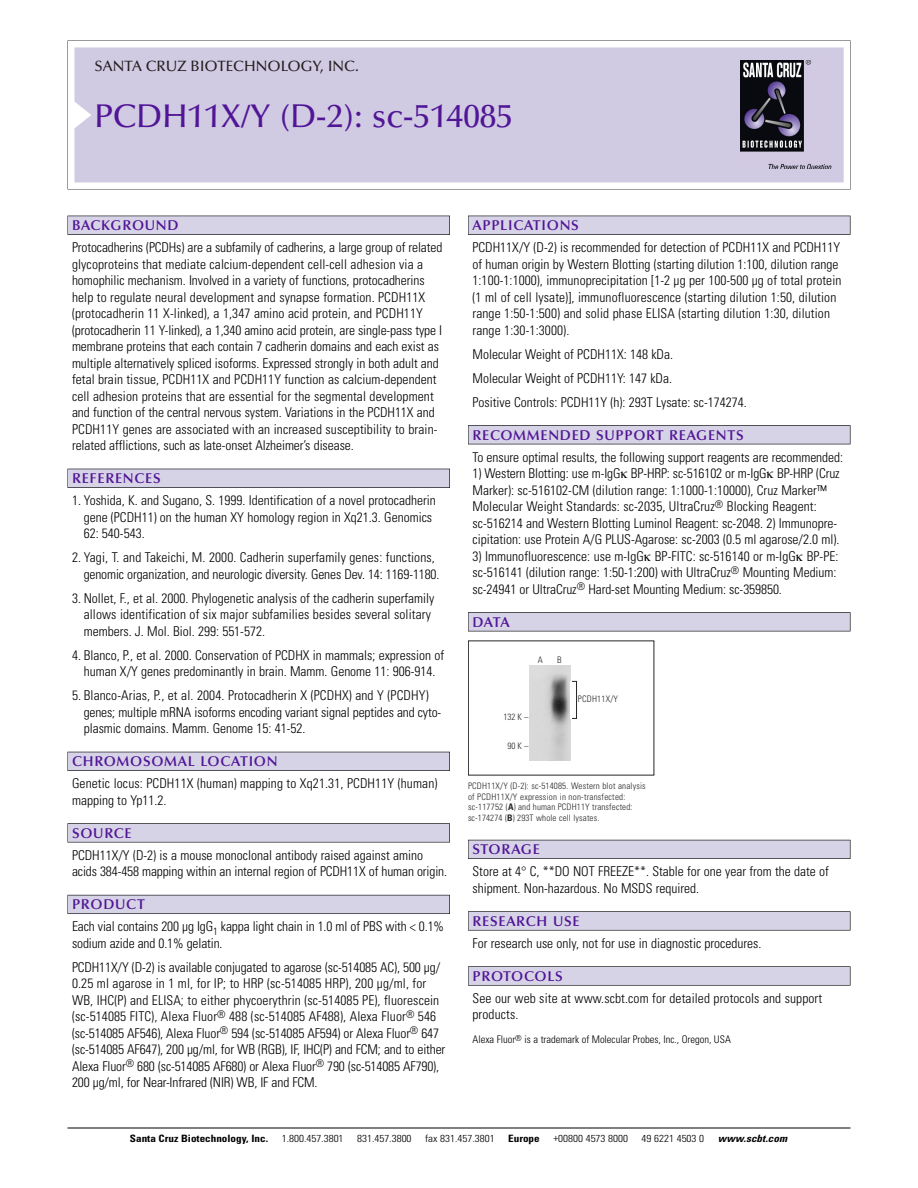
<style>
.page{position:relative;width:918px;height:1188px;background:#fff}
.page>*{position:absolute;margin:0;border:0;box-sizing:border-box;transform-origin:0 0}
.t1{font:500 33px "Optima";color:#511695}
.t2{font:500 15px "Optima";color:#231f20}
.t3{font:600 14.25px "Optima";letter-spacing:.05em;color:#511695}
.t4{font:300 condensed 13.5px/16.5px "Univers";color:#000}
.t5{font:300 condensed 10.5px "Univers";color:#000}
.t6{font:300 condensed 10.2px "Univers";color:#000;scale:1.1 1}
.t7{font:700 condensed 10.2px "Univers";color:#000;scale:1.1 1}
.t8{font:italic 700 condensed 10.2px "Univers";letter-spacing:.005em;color:#000;scale:1.1 1}
.t9{font:9px/10.5px "Univers Condensed Light+RQMNAX";letter-spacing:.02em;color:#272627}
.s1{font-family:"Univers Condensed Bold+USDBOF"}
</style>
<div class="page">
<svg style="left:68px;top:40px;width:783px;height:149px"></svg>
<div style="left:74px;top:47px;width:770px;height:135px;background:#d1cae3"></div>
<img style="left:741px;top:60px;width:90px;height:108px">
<div style="left:68px;top:216px;width:382px;height:19px;background:#525155"></div>
<div style="left:68px;top:216px;width:381px;height:18px;background:#d7d3e7"></div>
<div style="left:68px;top:469px;width:382px;height:19px;background:#515055"></div>
<div style="left:68px;top:469px;width:381px;height:18px;background:#d7d3e7"></div>
<div style="left:68px;top:752px;width:382px;height:19px;background:#525158"></div>
<div style="left:68px;top:752px;width:381px;height:18px;background:#d7d3e7"></div>
<div style="left:68px;top:823px;width:382px;height:19px;background:#575759"></div>
<div style="left:68px;top:824px;width:381px;height:18px;background:#d7d3e7"></div>
<div style="left:68px;top:895px;width:382px;height:19px;background:#5b5a62"></div>
<div style="left:68px;top:895px;width:381px;height:18px;background:#d7d3e7"></div>
<div style="left:468px;top:216px;width:382px;height:19px;background:#525155"></div>
<div style="left:468px;top:216px;width:382px;height:18px;background:#d7d3e7"></div>
<div style="left:468px;top:425px;width:382px;height:19px;background:#525155"></div>
<div style="left:468px;top:426px;width:382px;height:18px;background:#d7d3e7"></div>
<div style="left:468px;top:612px;width:382px;height:19px;background:#545357"></div>
<div style="left:468px;top:613px;width:382px;height:18px;background:#d7d3e7"></div>
<div style="left:468px;top:840px;width:382px;height:19px;background:#54535a"></div>
<div style="left:468px;top:840px;width:382px;height:18px;background:#d7d3e7"></div>
<svg style="left:468px;top:911px;width:382px;height:20px"></svg>
<div style="left:468px;top:912px;width:382px;height:18px;background:#d7d3e7"></div>
<div style="left:468px;top:966px;width:382px;height:20px;background:#666667"></div>
<div style="left:468px;top:967px;width:382px;height:18px;background:#d7d3e7"></div>
<hr style="left:68px;top:1128px;width:782px;height:1px;background:#000">
<img style="left:530px;top:666px;width:40px;height:95px">
<div style="left:572px;top:681px;width:5px;height:38px;border:1px solid #272627"></div>
<p class="t2" style="left:94px;top:61px;width:266px">SANTA CRUZ BIOTECHNOLOGY, INC.</p>
<h1 class="t1" style="left:94px;top:103px;width:420px">PCDH11X/Y (D-2): sc-514085</h1>
<p class="t3" style="left:72px;top:219px;width:108px">BACKGROUND</p>
<p class="t4" style="left:72px;top:240px;width:372px">Protocadherins (PCDHs) are a subfamily of cadherins, a large group of related glycoproteins that mediate calcium-dependent cell-cell adhesion via a homophilic mechanism. Involved in a variety of functions, protocadherins help to regulate neural development and synapse formation. PCDH11X (protocadherin 11 X-linked), a 1,347 amino acid protein, and PCDH11Y (protocadherin 11 Y-linked), a 1,340 amino acid protein, are single-pass type I membrane proteins that each contain 7 cadherin domains and each exist as multiple alternatively spliced isoforms. Expressed strongly in both adult and fetal brain tissue, PCDH11X and PCDH11Y function as calcium-dependent cell adhesion proteins that are essential for the segmental development and function of the central nervous system. Variations in the PCDH11X and PCDH11Y genes are associated with an increased susceptibility to brain&shy;related afflictions, such as late-onset Alzheimer’s disease.</p>
<p class="t3" style="left:72px;top:473px;width:90px">REFERENCES</p>
<p class="t4" style="left:84px;top:493px;width:354px;text-indent:-12px">1. Yoshida, K. and Sugano, S. 1999. Identification of a novel protocadherin gene (PCDH11) on the human XY homology region in Xq21.3. Genomics<br>62: 540-543.</p>
<p class="t4" style="left:84px;top:550px;width:357px;text-indent:-12px">2. Yagi, T. and Takeichi, M. 2000. Cadherin superfamily genes: functions, genomic organization, and neurologic diversity. Genes Dev. 14: 1169-1180.</p>
<p class="t4" style="left:84px;top:591px;width:352px;text-indent:-12px">3. Nollet, F., et al. 2000. Phylogenetic analysis of the cadherin superfamily allows identification of six major subfamilies besides several solitary members. J. Mol. Biol. 299: 551-572.</p>
<p class="t4" style="left:72px;top:648px;width:374px;text-align:center">4. Blanco, P., et al. 2000. Conservation of PCDHX in mammals; expression of human X/Y genes predominantly in brain. Mamm. Genome 11: 906-914.</p>
<p class="t4" style="left:84px;top:688px;width:359px;text-indent:-12px">5. Blanco-Arias, P., et al. 2004. Protocadherin X (PCDHX) and Y (PCDHY) genes; multiple mRNA isoforms encoding variant signal peptides and cyto&shy;plasmic domains. Mamm. Genome 15: 41-52.</p>
<p class="t3" style="left:72px;top:756px;width:207px">CHROMOSOMAL LOCATION</p>
<p class="t4" style="left:72px;top:776px;width:367px">Genetic locus: PCDH11X (human) mapping to Xq21.31, PCDH11Y (human) mapping to Yp11.2.</p>
<p class="t3" style="left:72px;top:827px;width:61px">SOURCE</p>
<p class="t4" style="left:72px;top:848px;width:377px">PCDH11X/Y (D-2) is a mouse monoclonal antibody raised against amino acids 384-458 mapping within an internal region of PCDH11X of human origin.</p>
<p class="t3" style="left:72px;top:899px;width:74px">PRODUCT</p>
<p class="t4" style="left:72px;top:919px;width:374px">Each vial contains 200 µg IgG<sub>1</sub> kappa light chain in 1.0 ml of PBS with &lt; 0.1% sodium azide and 0.1% gelatin.</p>
<p class="t4" style="left:72px;top:960px;width:375px">PCDH11X/Y (D-2) is available conjugated to agarose (sc-514085 AC), 500 µg/ 0.25 ml agarose in 1 ml, for IP; to HRP (sc-514085 HRP), 200 µg/ml, for WB, IHC(P) and ELISA; to either phycoerythrin (sc-514085 PE), fluorescein (sc-514085 FITC), Alexa Fluor<sup>®</sup> 488 (sc-514085 AF488), Alexa Fluor<sup>®</sup> 546 (sc-514085 AF546), Alexa Fluor<sup>®</sup> 594 (sc-514085 AF594) or Alexa Fluor<sup>®</sup> 647 (sc-514085 AF647), 200 µg/ml, for WB (RGB), IF, IHC(P) and FCM; and to either Alexa Fluor<sup>®</sup> 680 (sc-514085 AF680) or Alexa Fluor<sup>®</sup> 790 (sc-514085 AF790), 200 µg/ml, for Near-Infrared (NIR) WB, IF and FCM.</p>
<p class="t3" style="left:473px;top:219px;width:108px">APPLICATIONS</p>
<p class="t4" style="left:473px;top:240px;width:370px">PCDH11X/Y (D-2) is recommended for detection of PCDH11X and PCDH11Y of human origin by Western Blotting (starting dilution 1:100, dilution range 1:100-1:1000), immunoprecipitation [1-2 µg per 100-500 µg of total protein (1 ml of cell lysate)], immunofluorescence (starting dilution 1:50, dilution range 1:50-1:500) and solid phase ELISA (starting dilution 1:30, dilution range 1:30-1:3000).</p>
<p class="t4" style="left:473px;top:343px;width:276px;line-height:24px">Molecular Weight of PCDH11X: 148 kDa.<br>Molecular Weight of PCDH11Y: 147 kDa.<br>Positive Controls: PCDH11Y (h): 293T Lysate: sc-174274.</p>
<p class="t3" style="left:473px;top:429px;width:273px">RECOMMENDED SUPPORT REAGENTS</p>
<p class="t4" style="left:473px;top:450px;width:372px">To ensure optimal results, the following support reagents are recommended:</p>
<p class="t4" style="left:473px;top:466px;width:369px">1) Western Blotting: use m-IgG BP-HRP: sc-516102 or m-IgG BP-HRP (Cruz Marker): sc-516102-CM (dilution range: 1:1000-1:10000), Cruz Marker™ Molecular Weight Standards: sc-2035, UltraCruz<sup>®</sup> Blocking Reagent: sc-516214 and Western Blotting Luminol Reagent: sc-2048. 2) Immunopre&shy;cipitation: use Protein A/G PLUS-Agarose: sc-2003 (0.5 ml agarose/2.0 ml).</p>
<p class="t4" style="left:473px;top:549px;width:368px">3) Immunofluorescence: use m-IgG BP-FITC: sc-516140 or m-IgG BP-PE: sc-516141 (dilution range: 1:50-1:200) with UltraCruz<sup>®</sup> Mounting Medium: sc-24941 or UltraCruz<sup>®</sup> Hard-set Mounting Medium: sc-359850.</p>
<p class="t3" style="left:473px;top:616px;width:39px">DATA</p>
<p class="t9" style="left:538px;top:655px;width:7px">A</p>
<p class="t9" style="left:557px;top:655px;width:6px">B</p>
<p class="t9" style="left:504px;top:712px;width:26px">132 K –</p>
<p class="t9" style="left:508px;top:741px;width:22px">90K–</p>
<p class="t9" style="left:578px;top:695px;width:42px">PCDH11X/Y</p>
<p class="t9" style="left:468px;top:782px;width:179px">PCDH11X/Y (D-2): sc-514085. Western blot analysis of PCDH11X/Y expression in non-transfected: sc-117752 (<span class="s1">A</span>) and human PCDH11Y transfected: sc-174274 (<span class="s1">B</span>) 293T whole cell lysates.</p>
<p class="t3" style="left:473px;top:844px;width:69px">STORAGE</p>
<p class="t4" style="left:473px;top:864px;width:358px">Store at 4° C, **DO NOT FREEZE**. Stable for one year from the date of shipment. Non-hazardous. No MSDS required.</p>
<p class="t3" style="left:473px;top:915px;width:109px">RESEARCH USE</p>
<p class="t4" style="left:473px;top:936px;width:290px">For research use only, not for use in diagnostic procedures.</p>
<p class="t3" style="left:473px;top:970px;width:92px">PROTOCOLS</p>
<p class="t4" style="left:473px;top:991px;width:351px">See our web site at www.scbt.com for detailed protocols and support products.</p>
<p class="t5" style="left:473px;top:1036px;width:260px">Alexa Fluor<sup>®</sup> is a trademark of Molecular Probes, Inc., Oregon, USA</p>
<p class="t7" style="left:130px;top:1135px;width:127px">Santa Cruz Biotechnology, Inc.</p>
<p class="t6" style="left:282px;top:1135px;width:58px">1.800.457.3801</p>
<p class="t6" style="left:357px;top:1135px;width:51px">831.457.3800</p>
<p class="t6" style="left:425px;top:1135px;width:65px">fax 831.457.3801</p>
<p class="t7" style="left:508px;top:1135px;width:30px">Europe</p>
<p class="t6" style="left:553px;top:1135px;width:69px">+00800 4573 8000</p>
<p class="t6" style="left:642px;top:1135px;width:58px">49 6221 4503 0</p>
<p class="t8" style="left:718px;top:1135px;width:64px">www.scbt.com</p>
</div>
